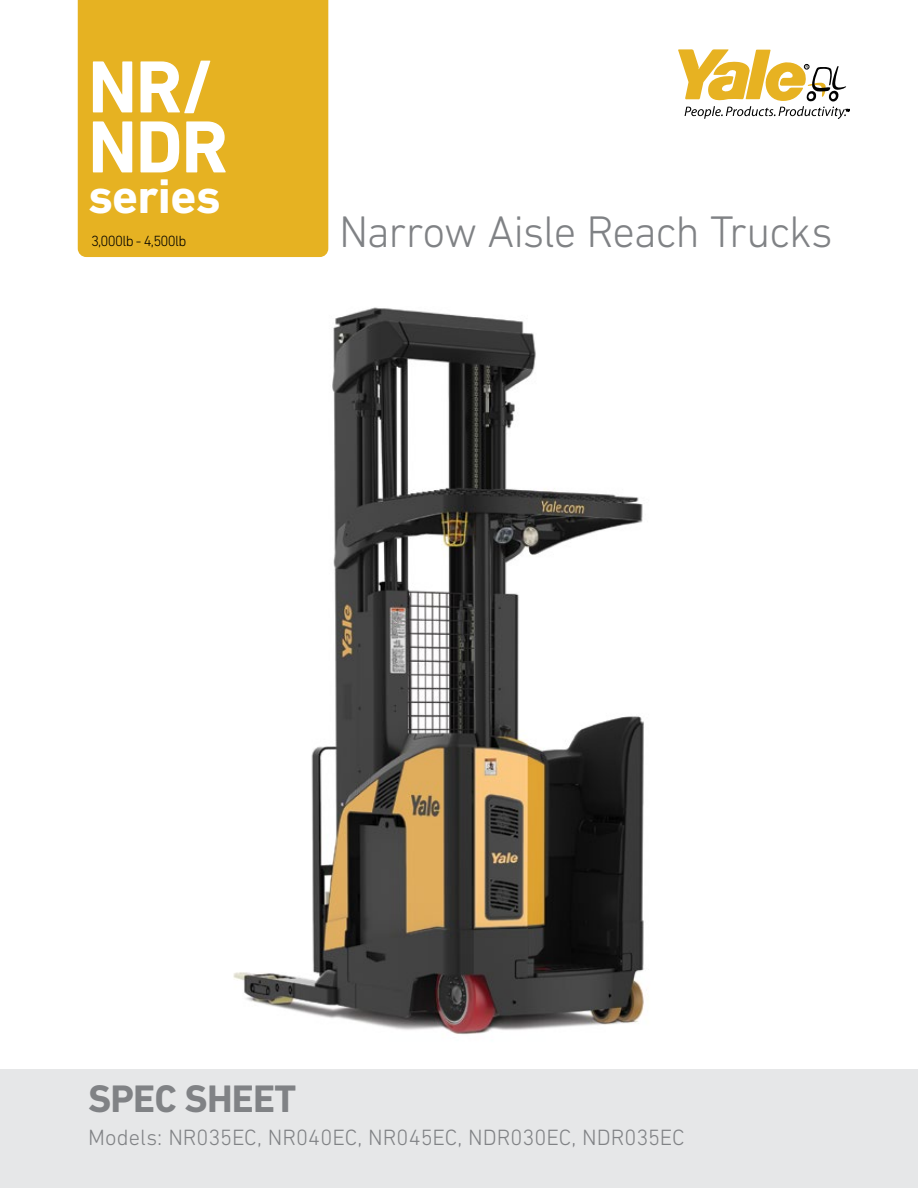
<style>
.page{position:relative;width:918px;height:1188px;background:#fff}
.page>*{position:absolute;margin:0;border:0;box-sizing:border-box;transform-origin:0 0}
.t1{font:700 75px/60px "DIN Next LT Pro";color:#fff}
.t2{font:700 49.5px "DIN Next LT Pro";letter-spacing:-.015em;color:#fff}
.t3{font:300 45px "DIN Next LT Pro";letter-spacing:-.03em;color:#808285}
.t4{font:700 39px "DIN Next LT Pro";letter-spacing:-.02em;color:#808285}
.t5{font:300 22.5px "DIN Next LT Pro";letter-spacing:-.005em;color:#808285}
.t6{font:300 15px "DIN Next LT Pro";letter-spacing:-.045em;color:#000}
</style>
<div class="page">
<div style="left:0;top:1069px;width:918px;height:119px;background:#e6e7e8"></div>
<img style="left:233px;top:307px;width:411px;height:728px">
<div style="left:78px;top:0;width:250px;height:257px;background:#e6b222"></div>
<svg style="left:678px;top:49px;width:171px;height:70px"></svg>
<h1 class="t1" style="left:88px;top:57px;width:142px">NR/<br>NDR</h1>
<h2 class="t2" style="left:88px;top:167px;width:134px">series</h2>
<p class="t6" style="left:91px;top:232px;width:97px">3,000lb - 4,500lb</p>
<h3 class="t3" style="left:339px;top:206px;width:495px">Narrow Aisle Reach Trucks</h3>
<h3 class="t4" style="left:88px;top:1076px;width:210px">SPEC SHEET</h3>
<p class="t5" style="left:88px;top:1124px;width:598px">Models: NR035EC, NR040EC, NR045EC, NDR030EC, NDR035EC</p>
</div>
